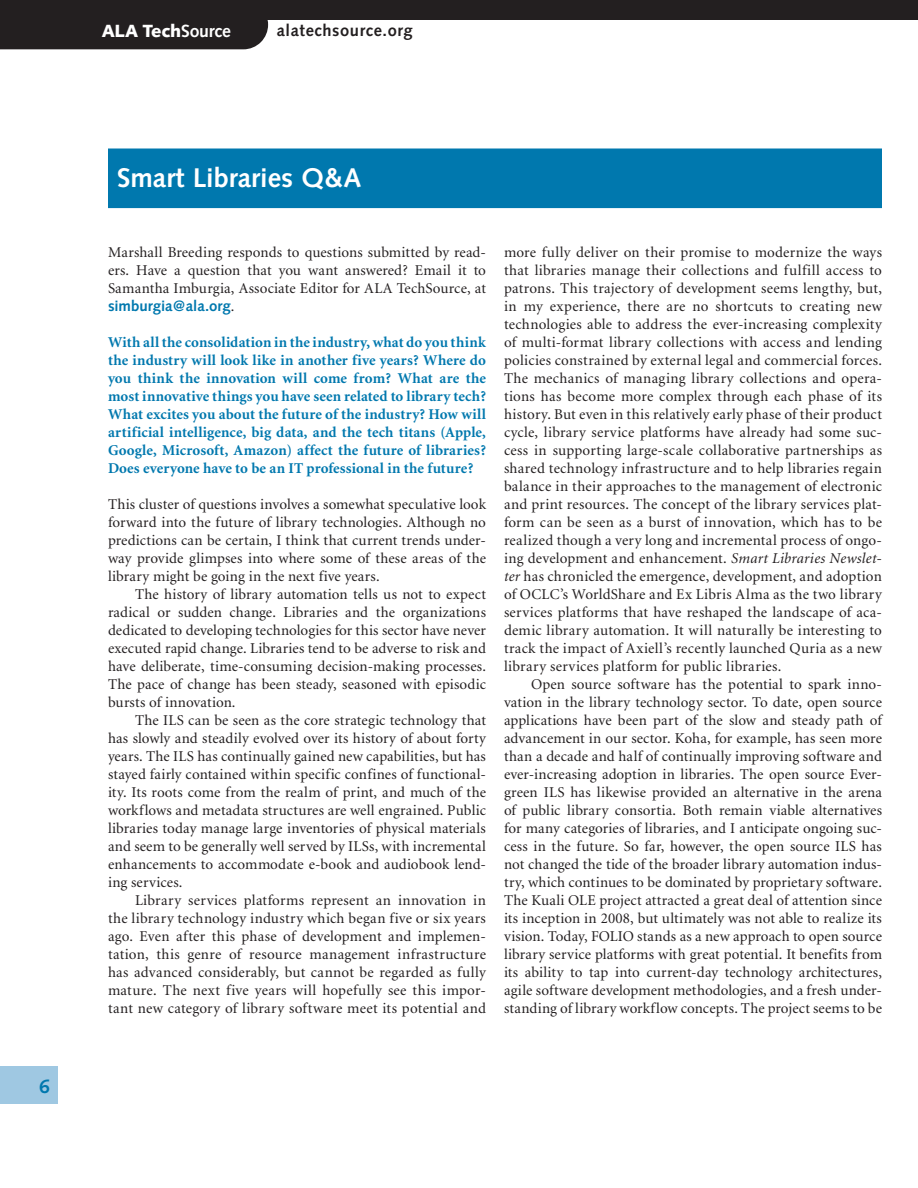
<style>
.page{position:relative;width:918px;height:1188px;background:#fff}
.page>*{position:absolute;margin:0;border:0;box-sizing:border-box;transform-origin:0 0}
.t1{font:700 27px "Syntax";color:#fff}
.t2{font:700 19.5px "Syntax";color:#0078ae}
.t3{font:900 17.7px "Syntax";letter-spacing:-.015em;color:#fff}
.t4{font:700 16.5px "Syntax";letter-spacing:.035em;color:#231f20}
.t5{font:15px/18px "Minion";letter-spacing:.01em;color:#231f20;text-align:justify}
.t6{font:700 15px/18px "Minion";letter-spacing:.005em;color:#0078ae;text-align:justify}
.t7{font:700 15px "Syntax";letter-spacing:-.005em;color:#0078ae}
.s1{font-weight:700}
.s2{font-family:"Minion";font-weight:400;color:#231f20}
.s3{font-style:italic}
</style>
<div class="page">
<div style="left:0;top:0;width:918px;height:20px;background:#231f20"></div>
<div style="left:0;top:20px;width:268px;height:29px;background:#231f20"></div>
<div style="left:0;top:1066px;width:58px;height:38px;background:#9fc8e2"></div>
<div style="left:108px;top:149px;width:774px;height:59px;background:#0078ae"></div>
<h2 class="t2" style="left:39px;top:1075px;width:12px">6</h2>
<p class="t3" style="left:102px;top:20px;width:131px">ALA Tech<span class="s1">Source</span></p>
<p class="t4" style="left:277px;top:21px;width:137px">alatechsource.org</p>
<h1 class="t1" style="left:117px;top:162px;width:246px">Smart Libraries Q&amp;A</h1>
<p class="t5" style="left:108px;top:243px;width:380px">Marshall Breeding responds to questions submitted by read&shy;ers. Have a question that you want answered? Email it to Samantha Imburgia, Associate Editor for ALA TechSource, at</p>
<p class="t7" style="left:108px;top:297px;width:128px">simburgia@ala.org<span class="s2">.</span></p>
<p class="t6" style="left:108px;top:333px;width:380px">With all the consolidation in the industry, what do you think the industry will look like in another five years? Where do you think the innovation will come from? What are the most innovative things you have seen related to library tech?<br>What excites you about the future of the industry? How will artificial intelligence, big data, and the tech titans (Apple, Google, Microsoft, Amazon) affect the future of libraries?<br>Does everyone have to be an IT professional in the future?</p>
<p class="t5" style="left:108px;top:495px;width:380px">This cluster of questions involves a somewhat speculative look forward into the future of library technologies. Although no predictions can be certain, I think that current trends under&shy;way provide glimpses into where some of these areas of the library might be going in the next five years.</p>
<p class="t5" style="left:108px;top:585px;width:380px;text-indent:27px">The history of library automation tells us not to expect radical or sudden change. Libraries and the organizations dedicated to developing technologies for this sector have never executed rapid change. Libraries tend to be adverse to risk and have deliberate, time-consuming decision-making processes.<br>The pace of change has been steady, seasoned with episodic bursts of innovation.</p>
<p class="t5" style="left:108px;top:711px;width:380px;text-indent:27px">The ILS can be seen as the core strategic technology that has slowly and steadily evolved over its history of about forty years. The ILS has continually gained new capabilities, but has stayed fairly contained within specific confines of functional&shy;ity. Its roots come from the realm of print, and much of the workflows and metadata structures are well engrained. Public libraries today manage large inventories of physical materials and seem to be generally well served by ILSs, with incremental enhancements to accommodate e-book and audiobook lend&shy;ing services.</p>
<p class="t5" style="left:108px;top:891px;width:380px;text-indent:27px">Library services platforms represent an innovation in the library technology industry which began five or six years ago. Even after this phase of development and implemen&shy;tation, this genre of resource management infrastructure has advanced considerably, but cannot be regarded as fully mature. The next five years will hopefully see this impor&shy;tant new category of library software meet its potential and</p>
<p class="t5" style="left:504px;top:243px;width:380px">more fully deliver on their promise to modernize the ways that libraries manage their collections and fulfill access to patrons. This trajectory of development seems lengthy, but, in my experience, there are no shortcuts to creating new technologies able to address the ever-increasing complexity of multi-format library collections with access and lending policies constrained by external legal and commercial forces.<br>The mechanics of managing library collections and opera&shy;tions has become more complex through each phase of its history. But even in this relatively early phase of their product cycle, library service platforms have already had some suc&shy;cess in supporting large-scale collaborative partnerships as shared technology infrastructure and to help libraries regain balance in their approaches to the management of electronic and print resources. The concept of the library services plat&shy;form can be seen as a burst of innovation, which has to be realized though a very long and incremental process of ongo&shy;ing development and enhancement. <span class="s3">Smart Libraries Newslet&shy;ter</span> has chronicled the emergence, development, and adoption of OCLC’s WorldShare and Ex Libris Alma as the two library services platforms that have reshaped the landscape of aca&shy;demic library automation. It will naturally be interesting to track the impact of Axiell’s recently launched Quria as a new library services platform for public libraries.</p>
<p class="t5" style="left:504px;top:675px;width:380px;text-indent:27px">Open source software has the potential to spark inno&shy;vation in the library technology sector. To date, open source applications have been part of the slow and steady path of advancement in our sector. Koha, for example, has seen more than a decade and half of continually improving software and ever-increasing adoption in libraries. The open source Ever&shy;green ILS has likewise provided an alternative in the arena of public library consortia. Both remain viable alternatives for many categories of libraries, and I anticipate ongoing suc&shy;cess in the future. So far, however, the open source ILS has not changed the tide of the broader library automation indus&shy;try, which continues to be dominated by proprietary software.<br>The Kuali OLE project attracted a great deal of attention since its inception in 2008, but ultimately was not able to realize its vision. Today, FOLIO stands as a new approach to open source library service platforms with great potential. It benefits from its ability to tap into current-day technology architectures, agile software development methodologies, and a fresh under&shy;standing of library workflow concepts. The project seems to be</p>
</div>
